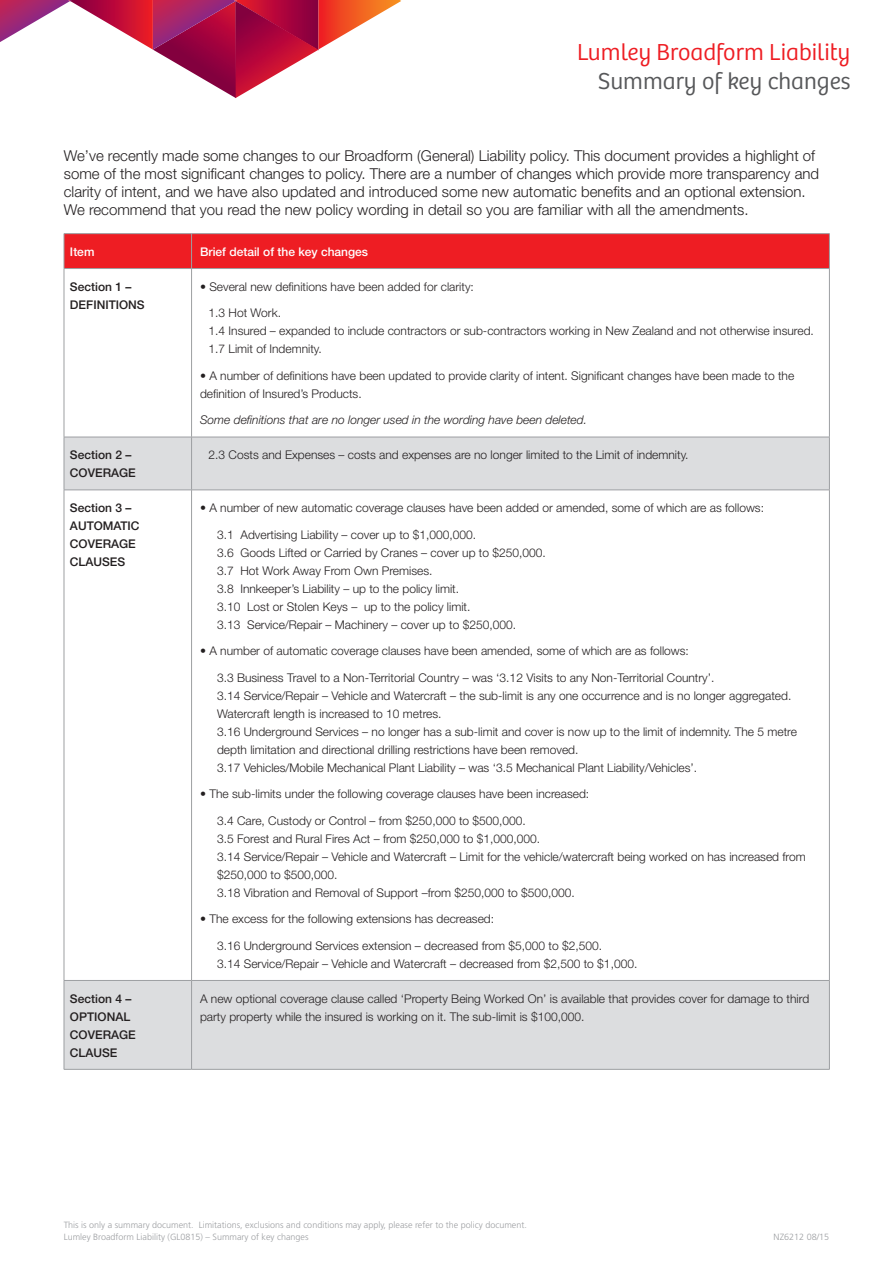
<style>
.page{position:relative;width:893px;height:1263px;background:#fff}
.page>*{position:absolute;margin:0;border:0;box-sizing:border-box;transform-origin:0 0}
.t1{font:300 24px "Bree";color:#ee1d23}
.t2{font:300 24px "Bree";color:#57585a}
.M_intro{font:300 15px/18px "Helvetica Neue";color:#231f20}
.M_Table_Bullets{font:300 12px/18px "Helvetica Neue";color:#231f20}
.M_Body{font:300 12px/18px "Helvetica Neue";color:#231f20}
.M_Body-2{font:500 12px/18px "Helvetica Neue";color:#231f20}
.M_Body-3{font:italic 300 12px "Helvetica Neue";color:#231f20}
.M_Body-4{font:500 12px "Helvetica Neue";color:#fff}
.t3{font:300 9px/12px "Frutiger LT Std";color:#9d9fa2}
</style>
<div class="page">
<svg style="left:0;top:0;width:401px;height:98px"></svg>
<div style="left:65px;top:234px;width:764px;height:34px;background:#ee1d23"></div>
<svg style="left:65px;top:438px;width:764px;height:631px"></svg>
<hr style="left:64px;top:233px;width:128px;height:1px;background:#9d9fa2">
<hr style="left:64px;top:234px;width:1px;height:34px;background:#9d9fa2">
<hr style="left:192px;top:233px;width:638px;height:1px;background:#9d9fa2">
<hr style="left:191px;top:234px;width:1px;height:34px;background:#9d9fa2">
<hr style="left:829px;top:234px;width:1px;height:34px;background:#9d9fa2">
<hr style="left:64px;top:268px;width:128px;height:1px;background:#9d9fa2">
<hr style="left:64px;top:269px;width:1px;height:168px;background:#9d9fa2">
<hr style="left:192px;top:268px;width:638px;height:1px;background:#9d9fa2">
<hr style="left:191px;top:269px;width:1px;height:168px;background:#9d9fa2">
<hr style="left:829px;top:269px;width:1px;height:168px;background:#9d9fa2">
<hr style="left:64px;top:437px;width:128px;height:1px;background:#9d9fa2">
<hr style="left:64px;top:437px;width:1px;height:53px;background:#9d9fa2">
<hr style="left:192px;top:437px;width:638px;height:1px;background:#9d9fa2">
<hr style="left:191px;top:437px;width:1px;height:53px;background:#9d9fa2">
<hr style="left:829px;top:437px;width:1px;height:53px;background:#9d9fa2">
<hr style="left:64px;top:490px;width:128px;height:1px;background:#9d9fa2">
<hr style="left:64px;top:490px;width:1px;height:490px;background:#9d9fa2">
<hr style="left:192px;top:490px;width:638px;height:1px;background:#9d9fa2">
<hr style="left:191px;top:490px;width:1px;height:490px;background:#9d9fa2">
<hr style="left:829px;top:490px;width:1px;height:490px;background:#9d9fa2">
<hr style="left:64px;top:980px;width:128px;height:1px;background:#9d9fa2">
<hr style="left:64px;top:981px;width:1px;height:88px;background:#9d9fa2">
<hr style="left:192px;top:980px;width:638px;height:1px;background:#9d9fa2">
<hr style="left:191px;top:981px;width:1px;height:88px;background:#9d9fa2">
<hr style="left:829px;top:981px;width:1px;height:88px;background:#9d9fa2">
<hr style="left:64px;top:1069px;width:128px;height:1px;background:#9d9fa2">
<hr style="left:192px;top:1069px;width:638px;height:1px;background:#9d9fa2">
<h1 class="t1" style="left:577px;top:38px;width:275px">Lumley Broadform Liability</h1>
<h1 class="t2" style="left:598px;top:67px;width:254px">Summary of key changes</h1>
<p class="M_intro" style="left:64px;top:146px;width:757px">We’ve recently made some changes to our Broadform (General) Liability policy. This document provides a highlight of some of the most significant changes to policy. There are a number of changes which provide more transparency and clarity of intent, and we have also updated and introduced some new automatic benefits and an optional extension.<br>We recommend that you read the new policy wording in detail so you are familiar with all the amendments.</p>
<p class="M_Body-4" style="left:70px;top:244px;width:26px">Item</p>
<p class="M_Body-4" style="left:200px;top:244px;width:170px">Brief detail of the key changes</p>
<p class="M_Body-2" style="left:70px;top:277px;width:76px">Section 1 –<br>DEFINITIONS</p>
<p class="M_Body" style="left:200px;top:277px;width:275px">• Several new definitions have been added for clarity:</p>
<p class="M_Table_Bullets" style="left:209px;top:304px;width:74px">1.3 Hot Work.</p>
<p class="M_Table_Bullets" style="left:209px;top:322px;width:607px">1.4 Insured – expanded to include contractors or sub-contractors working in New Zealand and not otherwise insured.</p>
<p class="M_Table_Bullets" style="left:209px;top:340px;width:115px">1.7 Limit of Indemnity.</p>
<p class="M_Body" style="left:200px;top:366px;width:596px">• A number of definitions have been updated to provide clarity of intent. Significant changes have been made to the definition of Insured’s Products.</p>
<p class="M_Body-3" style="left:200px;top:413px;width:388px">Some definitions that are no longer used in the wording have been deleted.</p>
<p class="M_Body-2" style="left:70px;top:446px;width:67px">Section 2 –<br>COVERAGE</p>
<p class="M_Table_Bullets" style="left:209px;top:446px;width:481px">2.3 Costs and Expenses – costs and expenses are no longer limited to the Limit of indemnity.</p>
<p class="M_Body-2" style="left:70px;top:499px;width:71px">Section 3 –<br>AUTOMATIC<br>COVERAGE<br>CLAUSES</p>
<p class="M_Body" style="left:200px;top:499px;width:565px">• A number of new automatic coverage clauses have been added or amended, some of which are as follows:</p>
<p class="M_Table_Bullets" style="left:217px;top:525px;width:261px">3.1 Advertising Liability – cover up to $1,000,000.</p>
<p class="M_Table_Bullets" style="left:217px;top:543px;width:330px">3.6 Goods Lifted or Carried by Cranes – cover up to $250,000.</p>
<p class="M_Table_Bullets" style="left:217px;top:561px;width:217px">3.7 Hot Work Away From Own Premises.</p>
<p class="M_Table_Bullets" style="left:217px;top:579px;width:244px">3.8 Innkeeper’s Liability – up to the policy limit.</p>
<p class="M_Table_Bullets" style="left:217px;top:597px;width:255px">3.10 Lost or Stolen Keys – up to the policy limit.</p>
<p class="M_Table_Bullets" style="left:217px;top:615px;width:301px">3.13 Service/Repair – Machinery – cover up to $250,000.</p>
<p class="M_Body" style="left:200px;top:642px;width:490px">• A number of automatic coverage clauses have been amended, some of which are as follows:</p>
<p class="M_Table_Bullets" style="left:217px;top:668px;width:499px">3.3 Business Travel to a Non-Territorial Country – was ‘3.12 Visits to any Non-Territorial Country’.</p>
<p class="M_Table_Bullets" style="left:217px;top:686px;width:576px">3.14 Service/Repair – Vehicle and Watercraft – the sub-limit is any one occurrence and is no longer aggregated.<br>Watercraft length is increased to 10 metres.</p>
<p class="M_Table_Bullets" style="left:217px;top:722px;width:581px">3.16 Underground Services – no longer has a sub-limit and cover is now up to the limit of indemnity. The 5 metre depth limitation and directional drilling restrictions have been removed.</p>
<p class="M_Table_Bullets" style="left:217px;top:758px;width:482px">3.17 Vehicles/Mobile Mechanical Plant Liability – was ‘3.5 Mechanical Plant Liability/Vehicles’.</p>
<p class="M_Body" style="left:200px;top:785px;width:391px">• The sub-limits under the following coverage clauses have been increased:</p>
<p class="M_Table_Bullets" style="left:217px;top:811px;width:310px">3.4 Care, Custody or Control – from $250,000 to $500,000.</p>
<p class="M_Table_Bullets" style="left:217px;top:829px;width:325px">3.5 Forest and Rural Fires Act – from $250,000 to $1,000,000.</p>
<p class="M_Table_Bullets" style="left:217px;top:847px;width:590px">3.14 Service/Repair – Vehicle and Watercraft – Limit for the vehicle/watercraft being worked on has increased from $250,000 to $500,000.</p>
<p class="M_Table_Bullets" style="left:217px;top:883px;width:359px">3.18 Vibration and Removal of Support –from $250,000 to $500,000.</p>
<p class="M_Body" style="left:200px;top:910px;width:296px">• The excess for the following extensions has decreased:</p>
<p class="M_Table_Bullets" style="left:217px;top:936px;width:387px">3.16 Underground Services extension – decreased from $5,000 to $2,500.</p>
<p class="M_Table_Bullets" style="left:217px;top:954px;width:422px">3.14 Service/Repair – Vehicle and Watercraft – decreased from $2,500 to $1,000.</p>
<p class="M_Body-2" style="left:70px;top:989px;width:67px">Section 4 –<br>OPTIONAL<br>COVERAGE<br>CLAUSE</p>
<p class="M_Body" style="left:200px;top:989px;width:611px">A new optional coverage clause called ‘Property Being Worked On’ is available that provides cover for damage to third party property while the insured is working on it. The sub-limit is $100,000.</p>
<p class="t3" style="left:64px;top:1219px;width:465px">This is only a summary document. Limitations, exclusions and conditions may apply, please refer to the policy document.<br>Lumley Broadform Liability (GL0815) – Summary of key changes</p>
<p class="t3" style="left:774px;top:1231px;width:57px">NZ6212 08/15</p>
</div>
